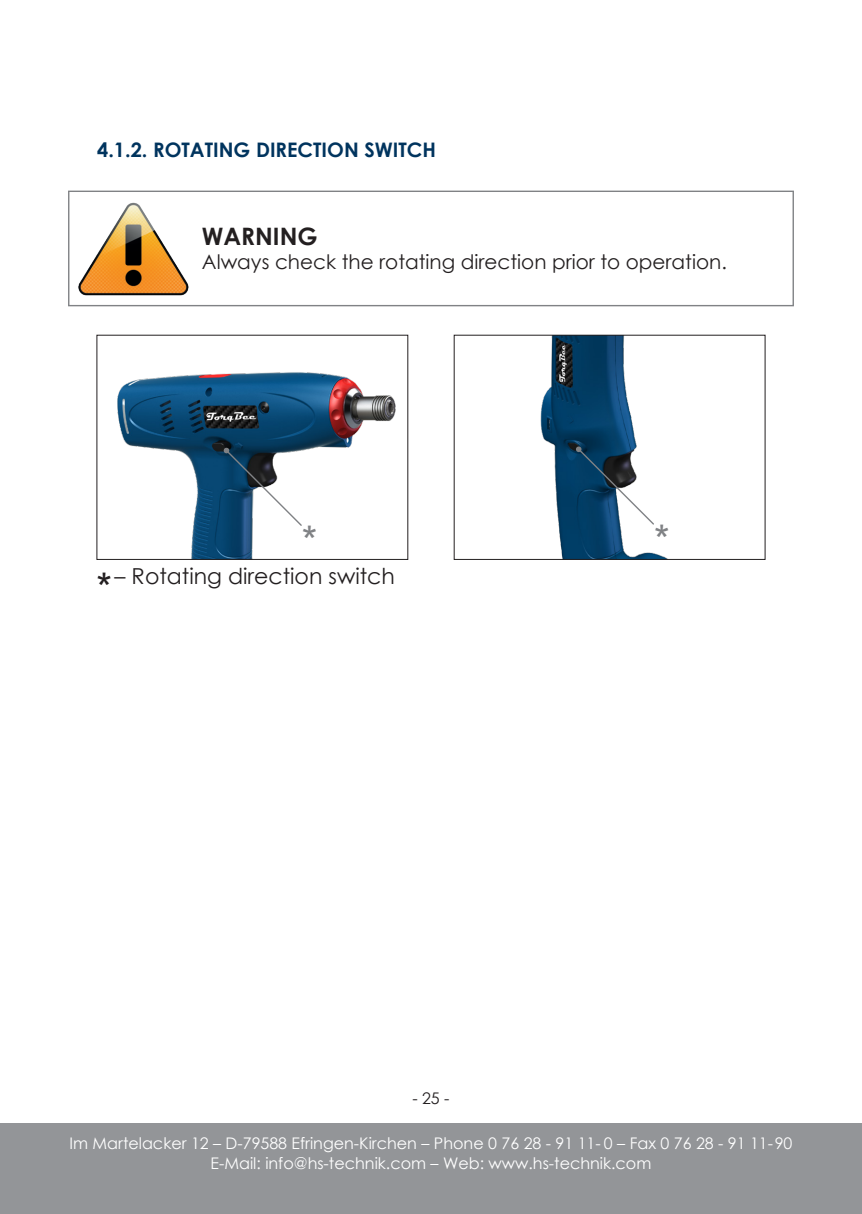
<style>
.page{position:relative;width:862px;height:1214px;background:#fff}
.page>*{position:absolute;margin:0;border:0;box-sizing:border-box;transform-origin:0 0}
.t1{font:40px "Arial";color:#808285}
.t2{font:40px "Arial";color:#231f20}
.t3{font:700 24px "Century Gothic";color:#231f20}
.t4{font:22px "Century Gothic";color:#231f20}
.t5{font:20px "Century Gothic";color:#231f20}
.t6{font:700 20px "Century Gothic";color:#00345e}
.t7{font:16px/20px "Century Gothic";color:#fff;text-align:center}
.t8{font:16px "Century Gothic";color:#231f20}
</style>
<div class="page">
<div style="left:0;top:1123px;width:862px;height:90px;background:#939598"></div>
<div style="left:68px;top:190px;width:726px;height:116px;border:1px solid #808285"></div>
<img style="left:78px;top:202px;width:111px;height:94px">
<img style="left:117px;top:372px;width:279px;height:186px">
<img style="left:540px;top:336px;width:127px;height:222px">
<div style="left:454px;top:334px;width:311px;height:226px;border:1px solid #231f20"></div>
<svg style="left:223px;top:447px;width:80px;height:80px"></svg>
<svg style="left:575px;top:446px;width:80px;height:80px"></svg>
<p class="t6" style="left:97px;top:134px;width:340px">4.1.2. ROTATING DIRECTION SWITCH</p>
<h2 class="t3" style="left:202px;top:218px;width:117px">WARNING</h2>
<p class="t5" style="left:202px;top:248px;width:526px">Always check the rotating direction prior to operation.</p>
<h1 class="t1" style="left:302px;top:513px;width:17px">*</h1>
<h1 class="t1" style="left:654px;top:512px;width:17px">*</h1>
<h3 class="t4" style="left:115px;top:560px;width:282px">– Rotating direction switch</h3>
<h1 class="t2" style="left:96px;top:560px;width:17px">*</h1>
<p class="t8" style="left:412px;top:1087px;width:39px">- 25 -</p>
<p class="t7" style="left:69px;top:1132px;width:724px">Im Martelacker 12 – D-79588 Efringen-Kirchen – Phone 0 76 28 - 91 11- 0 – Fax 0 76 28 - 91 11-90<br>E-Mail: info@hs-technik.com – Web: www.hs-technik.com</p>
</div>
